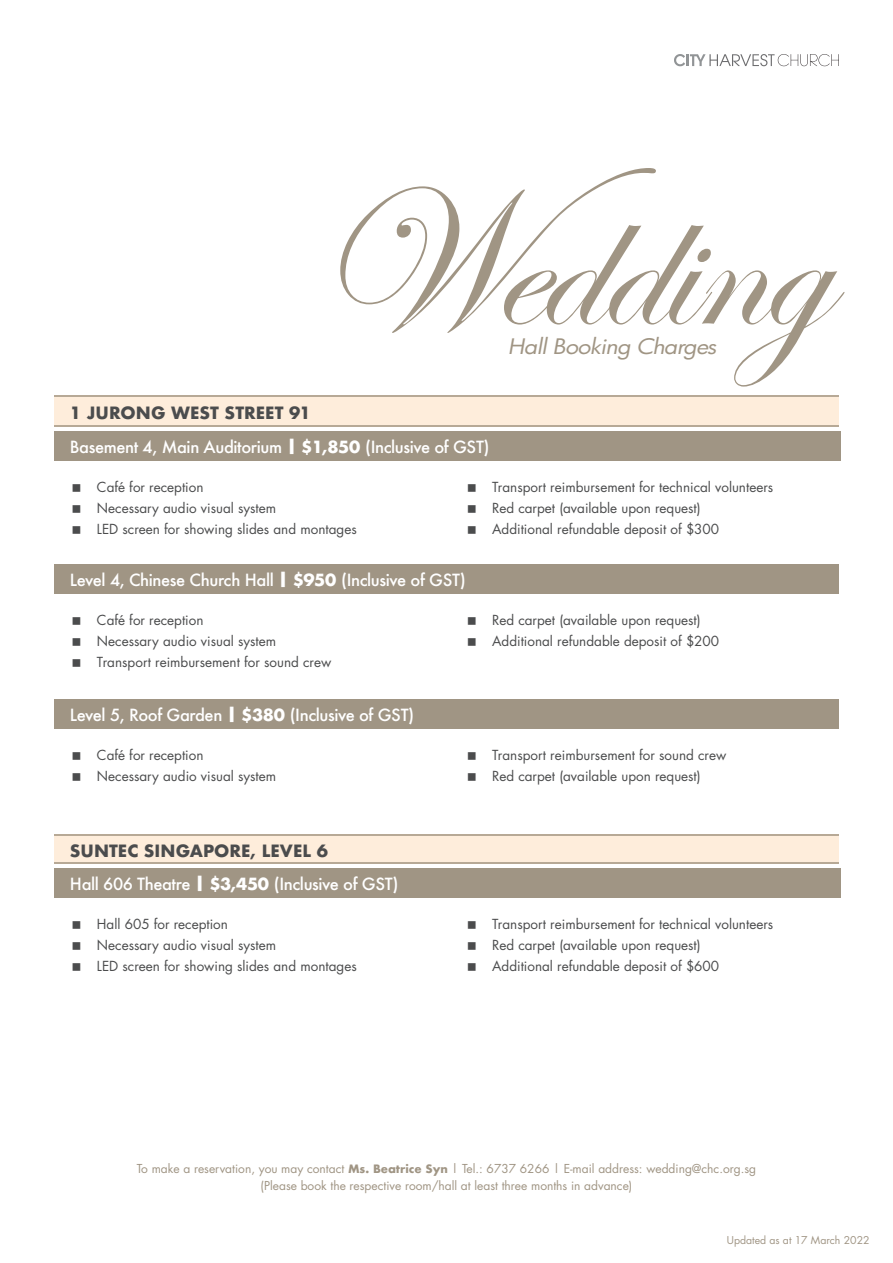
<style>
.page{position:relative;width:893px;height:1263px;background:#fff}
.page>*{position:absolute;margin:0;border:0;box-sizing:border-box;transform-origin:0 0}
.t1{font:195.75px "Edwardian Script ITC";letter-spacing:-.025em;color:#a09584}
.t2{font:italic 20.85px "Futura";letter-spacing:-.025em;color:#a09584;scale:1.11 1}
.Heading{font:700 16.5px "Futura";color:#4b4c4d}
.t3{font:500 16.35px "Futura";letter-spacing:-.025em;color:#fff}
.t4{font:13.5px "Futura";color:#4b4c4d}
.t5{font:12px "Futura";color:#a09584}
.t6{font:10.5px "Futura";color:#a09584}
.s1{font-size:204.75px}
.s2{font-weight:700}
.s3{font-weight:700;font-size:11.25px}
</style>
<div class="page">
<div style="left:54px;top:397px;width:785px;height:30px;background:#feeddb"></div>
<div style="left:54px;top:834px;width:785px;height:30px;background:#feeddb"></div>
<hr style="left:54px;top:425px;width:785px;height:2px;background:#b7a996">
<hr style="left:54px;top:862px;width:785px;height:2px;background:#b7a996">
<hr style="left:54px;top:395px;width:785px;height:2px;background:#b7a996">
<hr style="left:54px;top:834px;width:785px;height:2px;background:#b7a996">
<div style="left:54px;top:564px;width:785px;height:30px;background:#a09584"></div>
<div style="left:54px;top:699px;width:785px;height:30px;background:#a09584"></div>
<div style="left:54px;top:431px;width:787px;height:30px;background:#a09584"></div>
<div style="left:54px;top:868px;width:787px;height:30px;background:#a09584"></div>
<svg style="left:674px;top:54px;width:165px;height:12px"></svg>
<p class="Heading" style="left:70px;top:401px;width:242px">1 JURONG WEST STREET 91</p>
<p class="t1" style="left:310px;top:156px;width:519px"><span class="s1">W</span>edding</p>
<p class="t2" style="left:508px;top:332px;width:189px">Hall Booking Charges</p>
<p class="t3" style="left:70px;top:435px;width:421px">Basement 4, Main Auditorium <span class="s2">| $1,850</span> (Inclusive of GST)</p>
<p class="t4" style="left:97px;top:477px;width:108px">Café for reception</p>
<p class="t4" style="left:97px;top:498px;width:181px">Necessary audio visual system</p>
<p class="t4" style="left:97px;top:519px;width:261px">LED screen for showing slides and montages</p>
<p class="t3" style="left:70px;top:569px;width:397px">Level 4, Chinese Church Hall <span class="s2">| $950</span> (Inclusive of GST)</p>
<p class="t4" style="left:97px;top:611px;width:108px">Café for reception</p>
<p class="t4" style="left:97px;top:632px;width:181px">Necessary audio visual system</p>
<p class="t4" style="left:97px;top:653px;width:236px">Transport reimbursement for sound crew</p>
<p class="t3" style="left:70px;top:703px;width:346px">Level 5, Roof Garden <span class="s2">| $380</span> (Inclusive of GST)</p>
<p class="t4" style="left:97px;top:745px;width:108px">Café for reception</p>
<p class="t4" style="left:97px;top:766px;width:181px">Necessary audio visual system</p>
<p class="Heading" style="left:70px;top:839px;width:260px">SUNTEC SINGAPORE, LEVEL 6</p>
<p class="t3" style="left:70px;top:872px;width:330px">Hall 606 Theatre <span class="s2">| $3,450</span> (Inclusive of GST)</p>
<p class="t4" style="left:97px;top:914px;width:133px">Hall 605 for reception</p>
<p class="t4" style="left:97px;top:935px;width:181px">Necessary audio visual system</p>
<p class="t4" style="left:97px;top:956px;width:261px">LED screen for showing slides and montages</p>
<p class="t4" style="left:492px;top:477px;width:283px">Transport reimbursement for technical volunteers</p>
<p class="t4" style="left:492px;top:498px;width:210px">Red carpet (available upon request)</p>
<p class="t4" style="left:492px;top:519px;width:229px">Additional refundable deposit of $300</p>
<p class="t4" style="left:492px;top:611px;width:210px">Red carpet (available upon request)</p>
<p class="t4" style="left:492px;top:632px;width:229px">Additional refundable deposit of $200</p>
<p class="t4" style="left:492px;top:745px;width:236px">Transport reimbursement for sound crew</p>
<p class="t4" style="left:492px;top:766px;width:210px">Red carpet (available upon request)</p>
<p class="t4" style="left:492px;top:914px;width:283px">Transport reimbursement for technical volunteers</p>
<p class="t4" style="left:492px;top:935px;width:210px">Red carpet (available upon request)</p>
<p class="t4" style="left:492px;top:956px;width:229px">Additional refundable deposit of $600</p>
<p class="t5" style="left:137px;top:1160px;width:621px">To make a reservation, you may contact <span class="s3">Ms. Beatrice Syn</span> | Tel.: 6737 6266 | E-mail address: wedding@chc.org.sg</p>
<p class="t5" style="left:261px;top:1177px;width:373px">(Please book the respective room/hall at least three months in advance)</p>
<p class="t6" style="left:727px;top:1233px;width:144px">Updated as at 17 March 2022</p>
</div>
